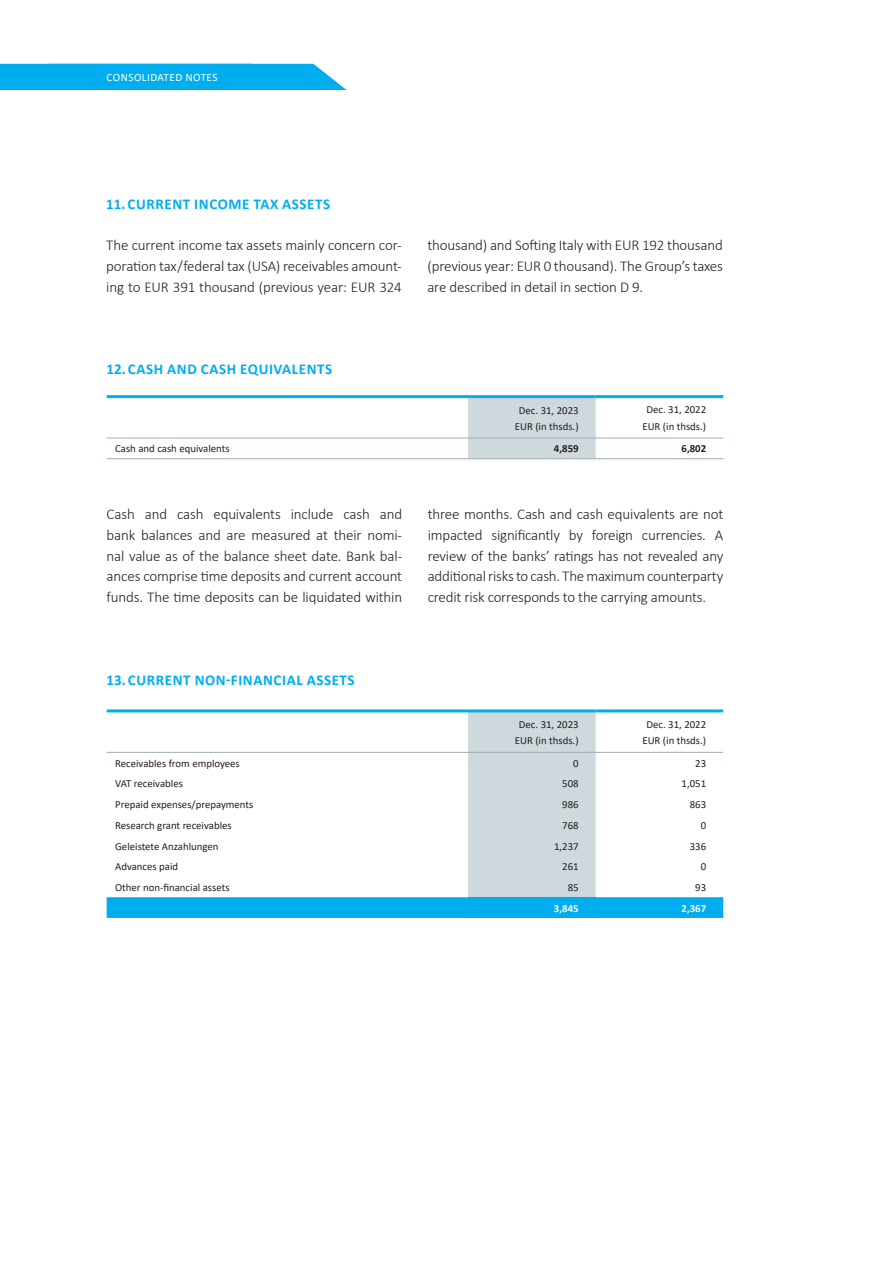
<style>
.page{position:relative;width:893px;height:1263px;background:#fff}
.page>*{position:absolute;margin:0;border:0;box-sizing:border-box;transform-origin:0 0}
.t1{font:300 15px/20.7px "Calibri";letter-spacing:-.01em;color:#231f20;text-align:justify}
.t2{font:700 15px "Calibri";letter-spacing:.04em;color:#00aeef}
.t3{font:11.25px "Calibri";letter-spacing:.04em;color:#fff}
.t4{font:10.8px/16.2px "Calibri";color:#231f20;text-align:center}
.t5{font:700 10.8px "Calibri";color:#231f20}
.t6{font:700 10.8px "Calibri";color:#fff}
</style>
<div class="page">
<div style="left:468px;top:398px;width:128px;height:60px;background:#cfd8dd"></div>
<hr style="left:107px;top:395px;width:361px;height:3px;background:#00aeef">
<hr style="left:468px;top:395px;width:128px;height:3px;background:#00aeef">
<hr style="left:596px;top:395px;width:127px;height:3px;background:#00aeef">
<hr style="left:107px;top:458px;width:361px;height:1px;background:#9dacb5">
<hr style="left:468px;top:458px;width:128px;height:1px;background:#9dacb5">
<hr style="left:596px;top:458px;width:127px;height:1px;background:#9dacb5">
<hr style="left:107px;top:438px;width:361px;height:1px;background:#9dacb5">
<hr style="left:468px;top:438px;width:128px;height:1px;background:#9dacb5">
<hr style="left:596px;top:438px;width:127px;height:1px;background:#9dacb5">
<svg style="left:107px;top:712px;width:616px;height:206px"></svg>
<div style="left:468px;top:897px;width:128px;height:21px;background:#00aeef"></div>
<hr style="left:107px;top:709px;width:361px;height:3px;background:#00aeef">
<hr style="left:468px;top:709px;width:128px;height:3px;background:#00aeef">
<hr style="left:596px;top:709px;width:127px;height:3px;background:#00aeef">
<hr style="left:107px;top:752px;width:361px;height:1px;background:#9dacb5">
<hr style="left:468px;top:752px;width:128px;height:1px;background:#9dacb5">
<hr style="left:596px;top:752px;width:127px;height:1px;background:#9dacb5">
<div style="left:0;top:64px;width:347px;height:26px;background:#00aeef"></div>
<p class="t3" style="left:107px;top:69px;width:113px">CONSOLIDATED NOTES</p>
<p class="t2" style="left:106px;top:193px;width:225px">11.CURRENT INCOME TAX ASSETS</p>
<p class="t1" style="left:106px;top:235px;width:297px">The current income tax assets mainly concern cor&shy;poration tax/federal tax (USA) receivables amount&shy;ing to EUR 391 thousand (previous year: EUR 324</p>
<p class="t1" style="left:427px;top:235px;width:297px">thousand) and Softing Italy with EUR 192 thousand (previous year: EUR 0 thousand). The Group’s taxes are described in detail in section D 9.</p>
<p class="t2" style="left:107px;top:359px;width:227px">12.CASH AND CASH EQUIVALENTS</p>
<p class="t4" style="left:515px;top:402px;width:65px">Dec. 31, 2023<br>EUR (in thsds.)</p>
<p class="t4" style="left:642px;top:401px;width:65px">Dec. 31, 2022<br>EUR (in thsds.)</p>
<p class="t4" style="left:115px;top:440px;width:116px">Cash and cash equivalents</p>
<p class="t5" style="left:554px;top:441px;width:26px">4,859</p>
<p class="t5" style="left:681px;top:441px;width:26px">6,802</p>
<p class="t1" style="left:107px;top:504px;width:297px">Cash and cash equivalents include cash and bank balances and are measured at their nomi&shy;nal value as of the balance sheet date. Bank bal&shy;ances comprise time deposits and current account funds. The time deposits can be liquidated within</p>
<p class="t1" style="left:428px;top:504px;width:297px">three months. Cash and cash equivalents are not impacted significantly by foreign currencies. A review of the banks’ ratings has not revealed any additional risks to cash. The maximum counterparty credit risk corresponds to the carrying amounts.</p>
<p class="t2" style="left:107px;top:669px;width:250px">13.CURRENT NON-FINANCIAL ASSETS</p>
<p class="t4" style="left:515px;top:716px;width:65px">Dec. 31, 2023<br>EUR (in thsds.)</p>
<p class="t4" style="left:642px;top:716px;width:65px">Dec. 31, 2022<br>EUR (in thsds.)</p>
<p class="t4" style="left:115px;top:755px;width:126px">Receivables from employees</p>
<p class="t4" style="left:573px;top:755px;width:7px">0</p>
<p class="t4" style="left:695px;top:755px;width:12px">23</p>
<p class="t4" style="left:115px;top:775px;width:69px">VAT receivables</p>
<p class="t4" style="left:562px;top:775px;width:18px">508</p>
<p class="t4" style="left:682px;top:775px;width:26px">1,051</p>
<p class="t4" style="left:115px;top:796px;width:140px">Prepaid expenses/prepayments</p>
<p class="t4" style="left:562px;top:796px;width:18px">986</p>
<p class="t4" style="left:690px;top:796px;width:18px">863</p>
<p class="t4" style="left:115px;top:817px;width:118px">Research grant receivables</p>
<p class="t4" style="left:562px;top:817px;width:18px">768</p>
<p class="t4" style="left:701px;top:817px;width:7px">0</p>
<p class="t4" style="left:115px;top:837px;width:105px">Geleistete Anzahlungen</p>
<p class="t4" style="left:554px;top:837px;width:26px">1,237</p>
<p class="t4" style="left:690px;top:837px;width:18px">336</p>
<p class="t4" style="left:115px;top:858px;width:65px">Advances paid</p>
<p class="t4" style="left:562px;top:858px;width:18px">261</p>
<p class="t4" style="left:701px;top:858px;width:7px">0</p>
<p class="t4" style="left:115px;top:879px;width:116px">Other non-financial assets</p>
<p class="t4" style="left:568px;top:879px;width:12px">85</p>
<p class="t4" style="left:695px;top:879px;width:12px">93</p>
<p class="t6" style="left:554px;top:900px;width:26px">3,845</p>
<p class="t6" style="left:681px;top:900px;width:26px">2,367</p>
</div>
